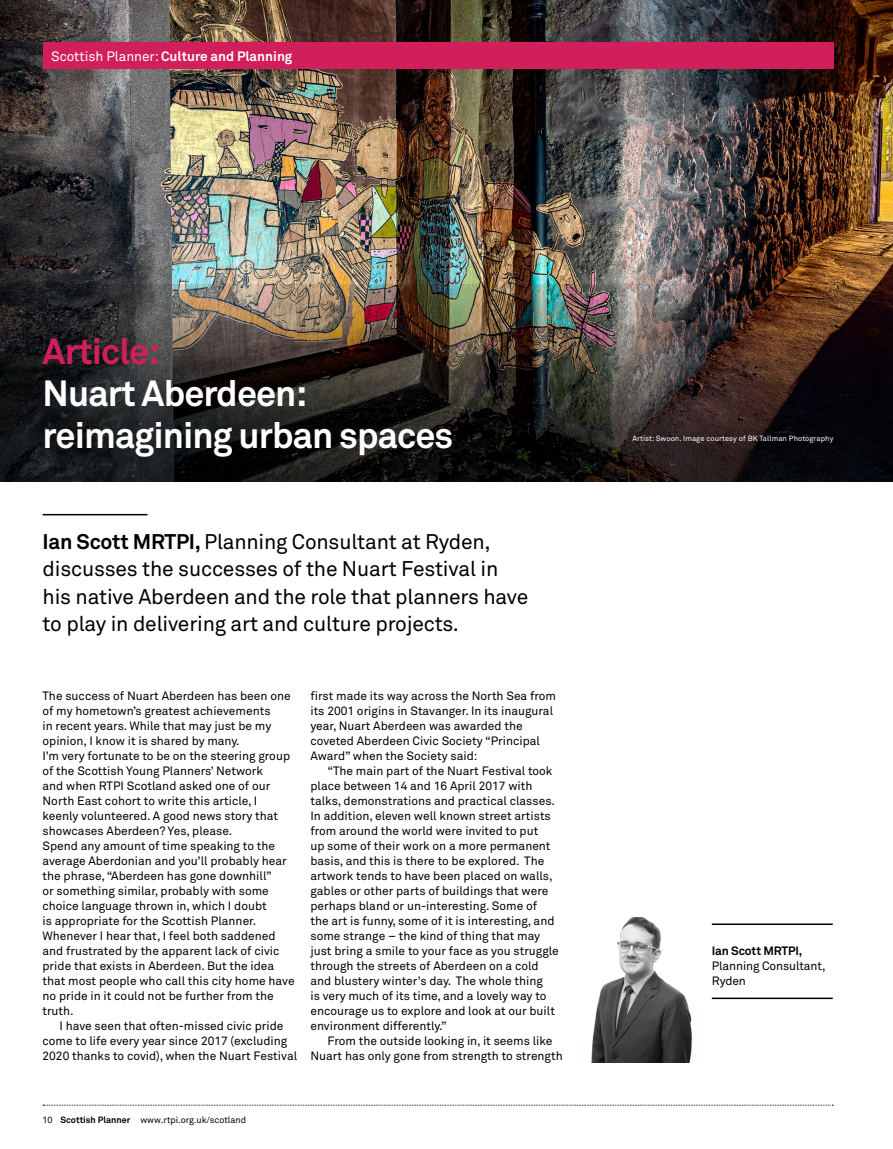
<style>
.page{position:relative;width:893px;height:1149px;background:#fff}
.page>*{position:absolute;margin:0;border:0;box-sizing:border-box;transform-origin:0 0}
.t1{font:700 36px/42px "Akkurat Pro";letter-spacing:-.025em;color:#fff}
.t2{font:700 36px "Akkurat Pro";letter-spacing:-.025em;color:#d11f5c}
.t3{font:21px/27px "Akkurat Pro";letter-spacing:-.01em;color:#000}
.t4{font:700 13.5px "Akkurat Pro";color:#fff}
.t5{font:12px/15px "Akkurat Pro";color:#000}
.t6{font:700 12px "Akkurat Pro";letter-spacing:-.01em;color:#000}
.t7{font:9px "Akkurat Pro";color:#000}
.t8{font:7.5px "Akkurat Pro";letter-spacing:.01em;color:#fff}
.s1{font-weight:400}
.s2{font-weight:700}
</style>
<div class="page">
<svg style="left:43px;top:1104px;width:790px;height:1px"></svg>
<img style="left:0;top:0;width:893px;height:482px">
<img style="left:0;top:283px;width:893px;height:198px">
<hr style="left:43px;top:513px;width:105px;height:2px;background:#000">
<div style="left:43px;top:43px;width:790px;height:26px;background:#d11f5c"></div>
<img style="left:591px;top:917px;width:101px;height:144px">
<hr style="left:712px;top:923px;width:121px;height:1px;background:#000">
<hr style="left:712px;top:997px;width:121px;height:1px;background:#000">
<p class="t4" style="left:51px;top:48px;width:243px"><span class="s1">Scottish Planner:</span> Culture and Planning</p>
<p class="t4" style="left:161px;top:48px;width:50px">Feature</p>
<h1 class="t2" style="left:43px;top:329px;width:119px">Article:</h1>
<h1 class="t1" style="left:43px;top:373px;width:412px">Nuart Aberdeen: reimagining urban spaces</h1>
<h2 class="t3" style="left:43px;top:529px;width:487px"><span class="s2">Ian Scott MRTPI,</span> Planning Consultant at Ryden, discusses the successes of the Nuart Festival in his native Aberdeen and the role that planners have to play in delivering art and culture projects.</h2>
<p class="t5" style="left:43px;top:688px;width:254px">The success of Nuart Aberdeen has been one of my hometown’s greatest achievements<br>in recent years. While that may just be my opinion, I know it is shared by many.<br>I’m very fortunate to be on the steering group of the Scottish Young Planners’ Network<br>and when RTPI Scotland asked one of our North East cohort to write this article, I keenly volunteered. A good news story that showcases Aberdeen? Yes, please.<br>Spend any amount of time speaking to the average Aberdonian and you’ll probably hear the phrase, “Aberdeen has gone downhill”<br>or something similar, probably with some choice language thrown in, which I doubt<br>is appropriate for the Scottish Planner.<br>Whenever I hear that, I feel both saddened and frustrated by the apparent lack of civic pride that exists in Aberdeen. But the idea that most people who call this city home have no pride in it could not be further from the truth.</p>
<p class="t5" style="left:43px;top:1018px;width:256px;text-indent:17px">I have seen that often-missed civic pride come to life every year since 2017 (excluding<br>2020 thanks to covid), when the Nuart Festival</p>
<p class="t5" style="left:310px;top:688px;width:247px">first made its way across the North Sea from its 2001 origins in Stavanger. In its inaugural year, Nuart Aberdeen was awarded the coveted Aberdeen Civic Society “Principal Award” when the Society said:</p>
<p class="t5" style="left:310px;top:763px;width:250px;text-indent:17px">“The main part of the Nuart Festival took place between 14 and 16 April 2017 with talks, demonstrations and practical classes.<br>In addition, eleven well known street artists from around the world were invited to put<br>up some of their work on a more permanent basis, and this is there to be explored. The artwork tends to have been placed on walls, gables or other parts of buildings that were perhaps bland or un-interesting. Some of<br>the art is funny, some of it is interesting, and some strange – the kind of thing that may just bring a smile to your face as you struggle through the streets of Aberdeen on a cold and blustery winter’s day. The whole thing<br>is very much of its time, and a lovely way to encourage us to explore and look at our built environment differently.”</p>
<p class="t5" style="left:310px;top:1033px;width:254px;text-align:center">From the outside looking in, it seems like<br>Nuart has only gone from strength to strength</p>
<p class="t7" style="left:43px;top:1113px;width:205px">10 <span class="s2">Scottish Planner</span> www.rtpi.org.uk/scotland</p>
<p class="t8" style="left:632px;top:434px;width:203px">Artist: Swoon. Image courtesy of BK Tallman Photography</p>
<p class="t6" style="left:712px;top:942px;width:92px">Ian Scott MRTPI,</p>
<p class="t5" style="left:712px;top:958px;width:115px">Planning Consultant,<br>Ryden</p>
</div>
